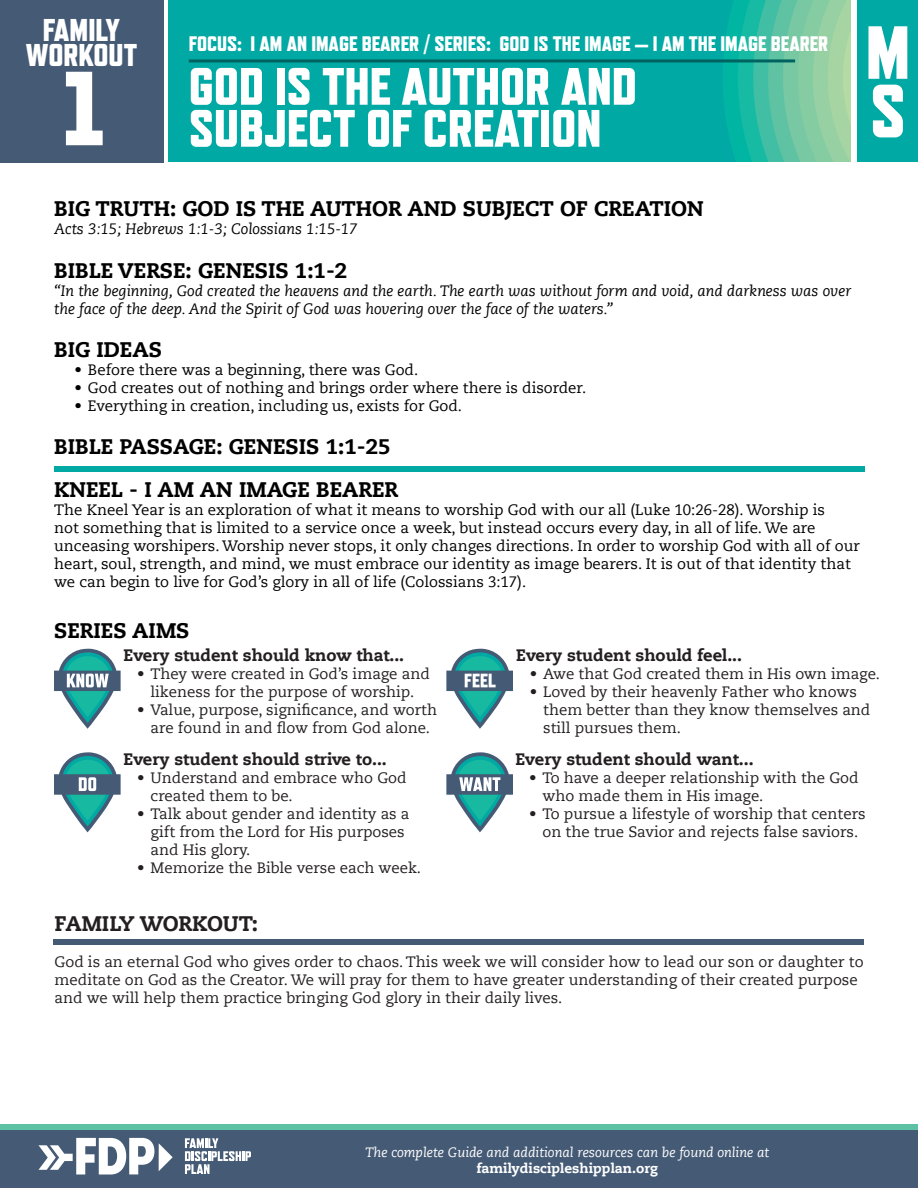
<style>
.page{position:relative;width:918px;height:1188px;background:#fff}
.page>*{position:absolute;margin:0;border:0;box-sizing:border-box;transform-origin:0 0}
.t1{font:800 105px "Refrigerator Deluxe";color:#fff}
.t2{font:800 75px/58.5px "Refrigerator Deluxe";color:#fff}
.t3{font:800 52.5px/42px "Refrigerator Deluxe";color:#fff}
.t4{font:800 31.5px "Refrigerator Deluxe";color:#fff}
.t5{font:800 21px "Caecilia LT Std";color:#000}
.t6{font:800 21px "Refrigerator Deluxe";color:#fff}
.t7{font:800 21px "Caecilia LT Std";color:#231f20}
.t8{font:800 16.5px "Caecilia LT Std";color:#231f20}
.t9{font:15px/18px "Caecilia LT Std";color:#231f20}
.t10{font:15px/18px "Caecilia LT Std";color:#000}
.t11{font:italic 15px/18px "Caecilia LT Std";color:#000}
.t12{font:italic 13.5px "Caecilia LT Std";color:#fff}
.t13{font:800 13.5px "Caecilia LT Std";color:#fff}
</style>
<div class="page">
<div style="left:168px;top:0;width:682px;height:162px;background:#00a9a3"></div>
<svg style="left:723px;top:0;width:127px;height:161px"></svg>
<hr style="left:189px;top:59px;width:606px;height:3px;background:#00635f">
<div style="left:857px;top:0;width:61px;height:162px;background:#00a9a3"></div>
<div style="left:0;top:0;width:163px;height:162px;background:#455a75"></div>
<div style="left:53px;top:940px;width:810px;height:5px;background:#455a75"></div>
<div style="left:0;top:1125px;width:918px;height:5px;background:#5cc2a3"></div>
<div style="left:0;top:1130px;width:918px;height:58px;background:#455a75"></div>
<svg style="left:39px;top:1138px;width:134px;height:36px"></svg>
<svg style="left:185px;top:1138px;width:66px;height:36px"></svg>
<div style="left:54px;top:466px;width:810px;height:5px;background:#00a9a3"></div>
<svg style="left:54px;top:649px;width:67px;height:80px"></svg>
<svg style="left:54px;top:752px;width:67px;height:80px"></svg>
<svg style="left:446px;top:649px;width:67px;height:80px"></svg>
<svg style="left:446px;top:752px;width:67px;height:80px"></svg>
<p class="t4" style="left:43px;top:11px;width:79px">FAMILY</p>
<p class="t4" style="left:26px;top:37px;width:113px">WORKOUT</p>
<h3 class="t4" style="left:48px;top:20px;width:67px">GUIDE</h3>
<h3 class="t6" style="left:189px;top:31px;width:641px">FOCUS: I AM AN IMAGE BEARER / SERIES: GOD IS THE IMAGE — I AM THE IMAGE BEARER</h3>
<h3 class="t3" style="left:189px;top:65px;width:450px">GOD IS THE AUTHOR AND<br>SUBJECT OF CREATION</h3>
<p class="t1" style="left:63px;top:46px;width:42px">1</p>
<h2 class="t2" style="left:866px;top:22px;width:46px">M<br>S</h2>
<p class="t5" style="left:54px;top:196px;width:651px">BIG TRUTH: GOD IS THE AUTHOR AND SUBJECT OF CREATION</p>
<p class="t11" style="left:54px;top:221px;width:305px">Acts 3:15; Hebrews 1:1-3; Colossians 1:15-17</p>
<p class="t5" style="left:54px;top:257px;width:295px">BIBLE VERSE: GENESIS 1:1-2</p>
<p class="t11" style="left:54px;top:282px;width:799px">“In the beginning, God created the heavens and the earth. The earth was without form and void, and darkness was over the face of the deep. And the Spirit of God was hovering over the face of the waters.”</p>
<p class="t5" style="left:54px;top:336px;width:109px">BIG IDEAS</p>
<p class="t10" style="left:74px;top:361px;width:345px">• Before there was a beginning, there was God.</p>
<p class="t10" style="left:74px;top:379px;width:513px">• God creates out of nothing and brings order where there is disorder.</p>
<p class="t10" style="left:74px;top:397px;width:389px">• Everything in creation, including us, exists for God.</p>
<p class="t5" style="left:54px;top:434px;width:338px">BIBLE PASSAGE: GENESIS 1:1-25</p>
<p class="t5" style="left:54px;top:477px;width:345px">KNEEL - I AM AN IMAGE BEARER</p>
<p class="t10" style="left:54px;top:501px;width:807px">The Kneel Year is an exploration of what it means to worship God with our all (Luke 10:26-28). Worship is<br>not something that is limited to a service once a week, but instead occurs every day, in all of life. We are unceasing worshipers. Worship never stops, it only changes directions. In order to worship God with all of our heart, soul, strength, and mind, we must embrace our identity as image bearers. It is out of that identity that we can begin to live for God’s glory in all of life (Colossians 3:17).</p>
<p class="t5" style="left:54px;top:617px;width:137px">SERIES AIMS</p>
<p class="t8" style="left:124px;top:645px;width:282px">Every student should know that...</p>
<p class="t9" style="left:137px;top:665px;width:294px;text-align:center">• They were created in God’s image and likeness for the purpose of worship.</p>
<p class="t9" style="left:137px;top:701px;width:302px;text-align:center">• Value, purpose, significance, and worth are found in and flow from God alone.</p>
<p class="t8" style="left:516px;top:645px;width:227px">Every student should feel...</p>
<p class="t9" style="left:530px;top:665px;width:352px">• Awe that God created them in His own image.</p>
<p class="t9" style="left:543px;top:683px;width:329px;text-indent:-14px">• Loved by their heavenly Father who knows them better than they know themselves and still pursues them.</p>
<p class="t8" style="left:124px;top:749px;width:265px">Every student should strive to...</p>
<p class="t9" style="left:151px;top:769px;width:257px;text-indent:-14px">• Understand and embrace who God created them to be.</p>
<p class="t9" style="left:151px;top:805px;width:260px;text-indent:-14px">• Talk about gender and identity as a gift from the Lord for His purposes and His glory.</p>
<p class="t9" style="left:137px;top:859px;width:286px">• Memorize the Bible verse each week.</p>
<p class="t8" style="left:516px;top:749px;width:240px">Every student should want...</p>
<p class="t9" style="left:543px;top:769px;width:318px;text-indent:-14px">• To have a deeper relationship with the God who made them in His image.</p>
<p class="t9" style="left:529px;top:805px;width:338px;text-align:center">• To pursue a lifestyle of worship that centers on the true Savior and rejects false saviors.</p>
<p class="t7" style="left:55px;top:911px;width:205px">FAMILY WORKOUT:</p>
<p class="t9" style="left:55px;top:953px;width:810px">God is an eternal God who gives order to chaos. This week we will consider how to lead our son or daughter to meditate on God as the Creator. We will pray for them to have greater understanding of their created purpose and we will help them practice bringing God glory in their daily lives.</p>
<p class="t12" style="left:366px;top:1144px;width:405px">The complete Guide and additional resources can be found online at</p>
<p class="t13" style="left:477px;top:1160px;width:183px">familydiscipleshipplan.org</p>
</div>
